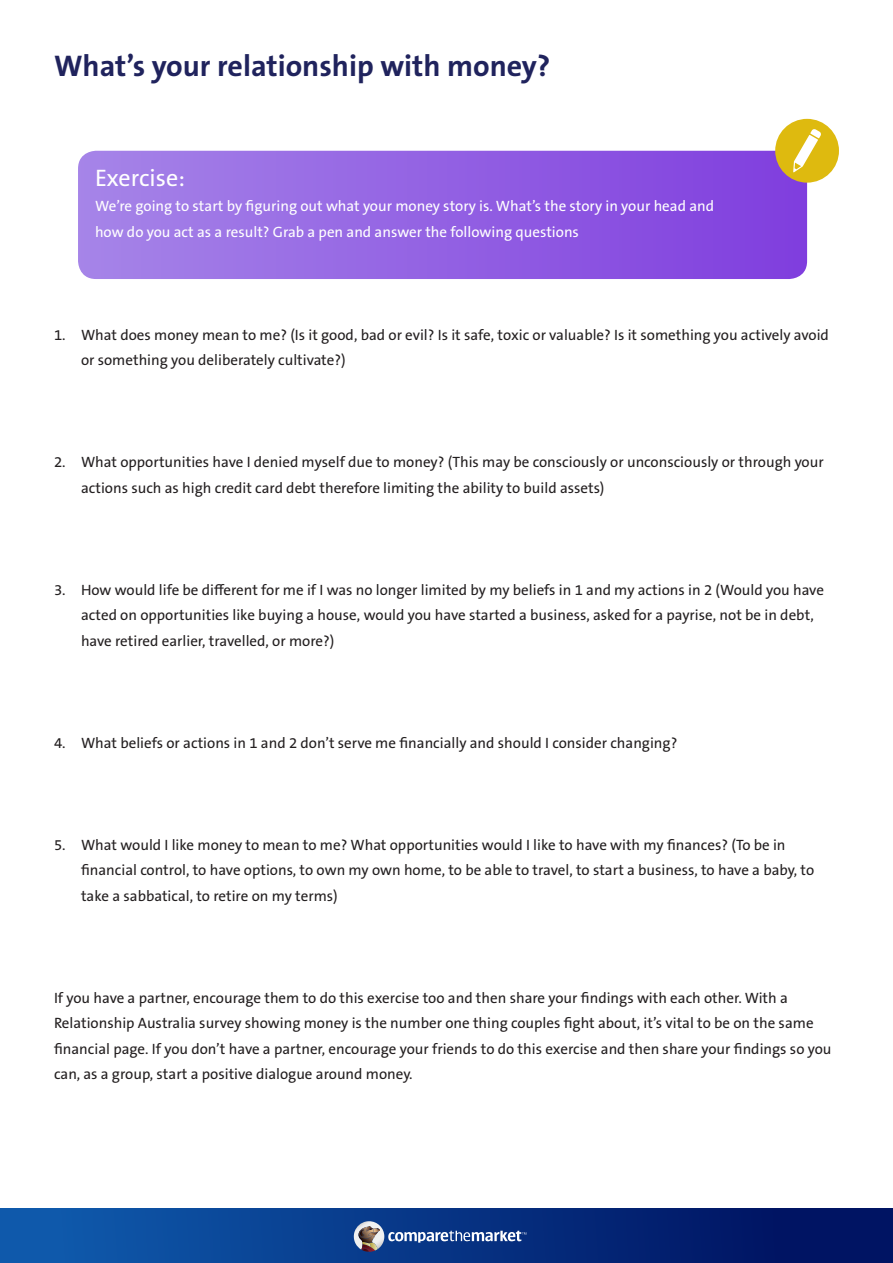
<style>
.page{position:relative;width:893px;height:1263px;background:#fff}
.page>*{position:absolute;margin:0;border:0;box-sizing:border-box;transform-origin:0 0}
.Chapter_name{font:700 30px "The Sans B W7";color:#20235d}
.body_copy_tables{font:24px "The Sans B W5 Plain";color:#fff}
.Body_copy{font:15px/25.5px "The Sans B W5 Plain";color:#231f20}
.Body_copy-2{font:15px/25.5px "The Sans B W5 Plain";color:#fff}
</style>
<div class="page">
<img style="left:0;top:1209px;width:893px;height:54px">
<svg style="left:354px;top:1221px;width:26px;height:31px"></svg>
<svg style="left:388px;top:1231px;width:138px;height:11px"></svg>
<svg style="left:78px;top:151px;width:729px;height:128px;background:#9361e3"></svg>
<div style="left:775px;top:119px;width:64px;height:64px;background:#deba0f;border-radius:50%"></div>
<svg style="left:793px;top:129px;width:28px;height:43px"></svg>
<p class="Chapter_name" style="left:54px;top:47px;width:498px">What’s your relationship with money?</p>
<p class="body_copy_tables" style="left:95px;top:162px;width:92px">Exercise:</p>
<p class="Body_copy-2" style="left:95px;top:193px;width:621px">We’re going to start by figuring out what your money story is. What’s the story in your head and how do you act as a result? Grab a pen and answer the following questions</p>
<p class="Body_copy" style="left:81px;top:322px;width:749px;text-indent:-27px">1. What does money mean to me? (Is it good, bad or evil? Is it safe, toxic or valuable? Is it something you actively avoid or something you deliberately cultivate?)</p>
<p class="Body_copy" style="left:81px;top:449px;width:744px;text-indent:-27px">2. What opportunities have I denied myself due to money? (This may be consciously or unconsciously or through your actions such as high credit card debt therefore limiting the ability to build assets)</p>
<p class="Body_copy" style="left:81px;top:577px;width:744px;text-indent:-27px">3. How would life be different for me if I was no longer limited by my beliefs in 1 and my actions in 2 (Would you have acted on opportunities like buying a house, would you have started a business, asked for a payrise, not be in debt, have retired earlier, travelled, or more?)</p>
<p class="Body_copy" style="left:54px;top:730px;width:625px">4. What beliefs or actions in 1 and 2 don’t serve me financially and should I consider changing?</p>
<p class="Body_copy" style="left:81px;top:832px;width:735px;text-indent:-27px">5. What would I like money to mean to me? What opportunities would I like to have with my finances? (To be in financial control, to have options, to own my own home, to be able to travel, to start a business, to have a baby, to take a sabbatical, to retire on my terms)</p>
<p class="Body_copy" style="left:54px;top:985px;width:779px">If you have a partner, encourage them to do this exercise too and then share your findings with each other. With a Relationship Australia survey showing money is the number one thing couples fight about, it’s vital to be on the same financial page. If you don’t have a partner, encourage your friends to do this exercise and then share your findings so you can, as a group, start a positive dialogue around money.</p>
</div>
